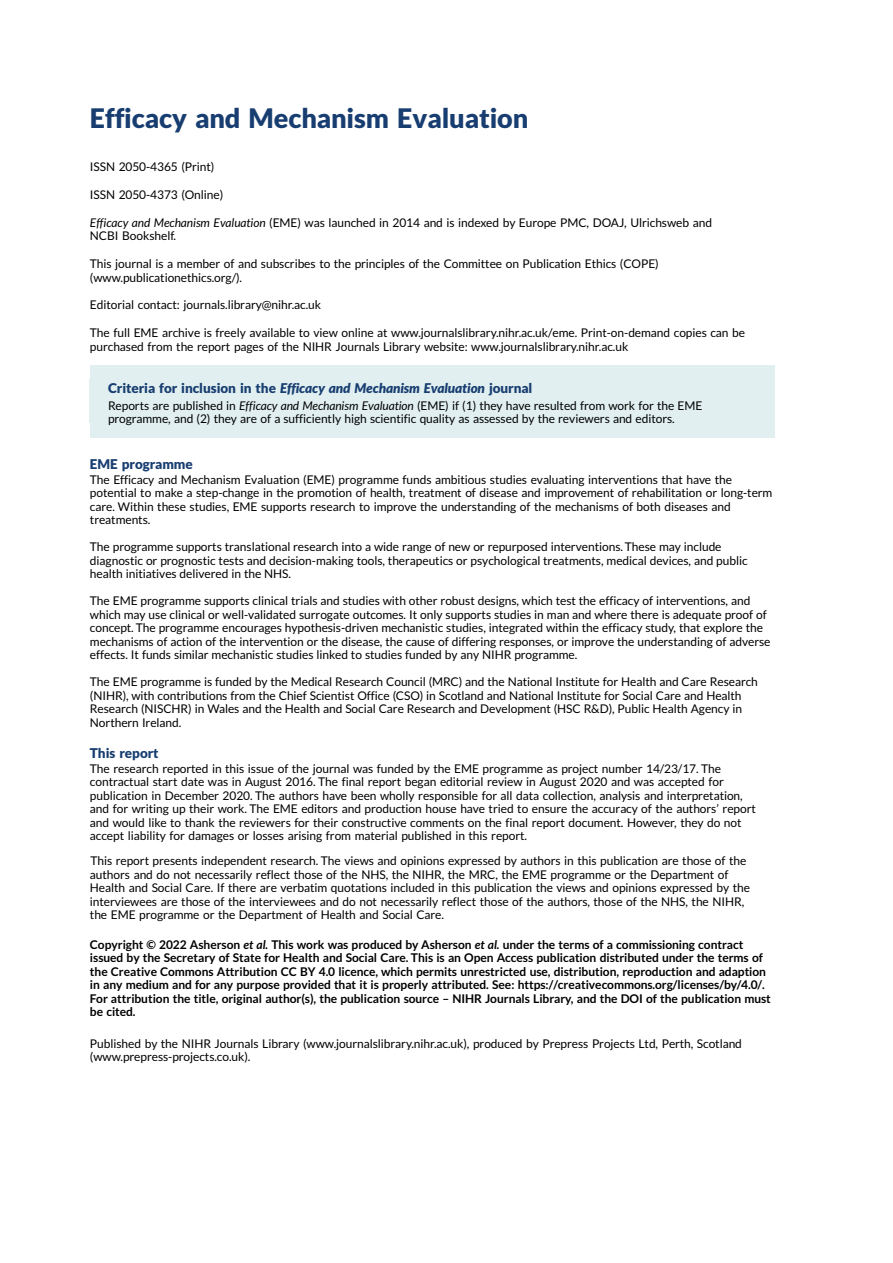
<style>
.page{position:relative;width:893px;height:1263px;background:#fff}
.page>*{position:absolute;margin:0;border:0;box-sizing:border-box;transform-origin:0 0}
.t1{font:27px "Adv T Tfac 587 ca.B";color:#183e71}
.t2{font:13.5px "Adv T Tfac 587 ca.B";color:#183e71}
.t3{font:12px/13.5px "Adv T Ta 9 c 1 b 374";color:#000}
.t4{font:12px/13.5px "Adv TT6071803 a.B";color:#000}
.s1{font-family:"Adv T Teb 5 f 0 e 55.I"}
.s2{font-family:"Adv T Tdc 76 ebec.BI"}
.s3{font-style:inherit}
.s4{font-family:"Adv TT9 c 438 aa 4.BI"}
</style>
<div class="page">
<div style="left:90px;top:365px;width:684px;height:72px;background:#e1eff0"></div>
<h1 class="t1" style="left:90px;top:108px;width:440px">Efficacy and Mechanism Evaluation</h1>
<p class="t3" style="left:90px;top:161px;width:126px">ISSN 2050-4365 (Print)</p>
<p class="t3" style="left:90px;top:189px;width:135px">ISSN 2050-4373 (Online)</p>
<p class="t3" style="left:90px;top:217px;width:623px"><span class="s1">Efficacy and Mechanism Evaluation</span> (EME) was launched in 2014 and is indexed by Europe PMC, DOAJ, Ulrichsweb and<br>NCBI Bookshelf.</p>
<p class="t3" style="left:90px;top:258px;width:570px">This journal is a member of and subscribes to the principles of the Committee on Publication Ethics (COPE) (www.publicationethics.org/).</p>
<p class="t3" style="left:90px;top:299px;width:233px">Editorial contact: journals.library@nihr.ac.uk</p>
<p class="t3" style="left:90px;top:327px;width:656px">The full EME archive is freely available to view online at www.journalslibrary.nihr.ac.uk/eme. Print-on-demand copies can be purchased from the report pages of the NIHR Journals Library website: www.journalslibrary.nihr.ac.uk</p>
<p class="t2" style="left:108px;top:383px;width:426px">Criteria for inclusion in the <span class="s2">Efficacy and Mechanism Evaluation</span> journal</p>
<p class="t3" style="left:108px;top:399px;width:596px">Reports are published in <span class="s1">Efficacy and Mechanism Evaluation</span> (EME) if (1) they have resulted from work for the EME programme, and (2) they are of a sufficiently high scientific quality as assessed by the reviewers and editors.</p>
<p class="t2" style="left:90px;top:459px;width:104px">EME programme</p>
<p class="t3" style="left:90px;top:474px;width:684px">The Efficacy and Mechanism Evaluation (EME) programme funds ambitious studies evaluating interventions that have the potential to make a step-change in the promotion of health, treatment of disease and improvement of rehabilitation or long-term care. Within these studies, EME supports research to improve the understanding of the mechanisms of both diseases and treatments.</p>
<p class="t3" style="left:90px;top:541px;width:659px">The programme supports translational research into a wide range of new or repurposed interventions. These may include diagnostic or prognostic tests and decision-making tools, therapeutics or psychological treatments, medical devices, and public health initiatives delivered in the NHS.</p>
<p class="t3" style="left:90px;top:595px;width:682px">The EME programme supports clinical trials and studies with other robust designs, which test the efficacy of interventions, and which may use clinical or well-validated surrogate outcomes. It only supports studies in man and where there is adequate proof of concept. The programme encourages hypothesis-driven mechanistic studies, integrated within the efficacy study, that explore the mechanisms of action of the intervention or the disease, the cause of differing responses, or improve the understanding of adverse effects. It funds similar mechanistic studies linked to studies funded by any NIHR programme.</p>
<p class="t3" style="left:90px;top:676px;width:669px">The EME programme is funded by the Medical Research Council (MRC) and the National Institute for Health and Care Research (NIHR), with contributions from the Chief Scientist Office (CSO) in Scotland and National Institute for Social Care and Health Research (NISCHR) in Wales and the Health and Social Care Research and Development (HSC R&amp;D), Public Health Agency in Northern Ireland.</p>
<p class="t2" style="left:90px;top:747px;width:70px">This report</p>
<p class="t3" style="left:90px;top:762px;width:667px">The research reported in this issue of the journal was funded by the EME programme as project number 14/23/17. The contractual start date was in August 2016. The final report began editorial review in August 2020 and was accepted for publication in December 2020. The authors have been wholly responsible for all data collection, analysis and interpretation, and for writing up their work. The EME editors and production house have tried to ensure the accuracy of the authors<span class="s3">’</span> report and would like to thank the reviewers for their constructive comments on the final report document. However, they do not accept liability for damages or losses arising from material published in this report.</p>
<p class="t3" style="left:90px;top:855px;width:661px">This report presents independent research. The views and opinions expressed by authors in this publication are those of the authors and do not necessarily reflect those of the NHS, the NIHR, the MRC, the EME programme or the Department of Health and Social Care. If there are verbatim quotations included in this publication the views and opinions expressed by the interviewees are those of the interviewees and do not necessarily reflect those of the authors, those of the NHS, the NIHR, the EME programme or the Department of Health and Social Care.</p>
<p class="t4" style="left:90px;top:939px;width:682px">Copyright © 2022 Asherson <span class="s4">et al.</span> This work was produced by Asherson <span class="s4">et al.</span> under the terms of a commissioning contract issued by the Secretary of State for Health and Social Care. This is an Open Access publication distributed under the terms of the Creative Commons Attribution CC BY 4.0 licence, which permits unrestricted use, distribution, reproduction and adaption in any medium and for any purpose provided that it is properly attributed. See: https://creativecommons.org/licenses/by/4.0/.<br>For attribution the title, original author(s), the publication source <span class="s3">–</span> NIHR Journals Library, and the DOI of the publication must be cited.</p>
<p class="t3" style="left:90px;top:1038px;width:653px">Published by the NIHR Journals Library (www.journalslibrary.nihr.ac.uk), produced by Prepress Projects Ltd, Perth, Scotland (www.prepress-projects.co.uk).</p>
</div>
